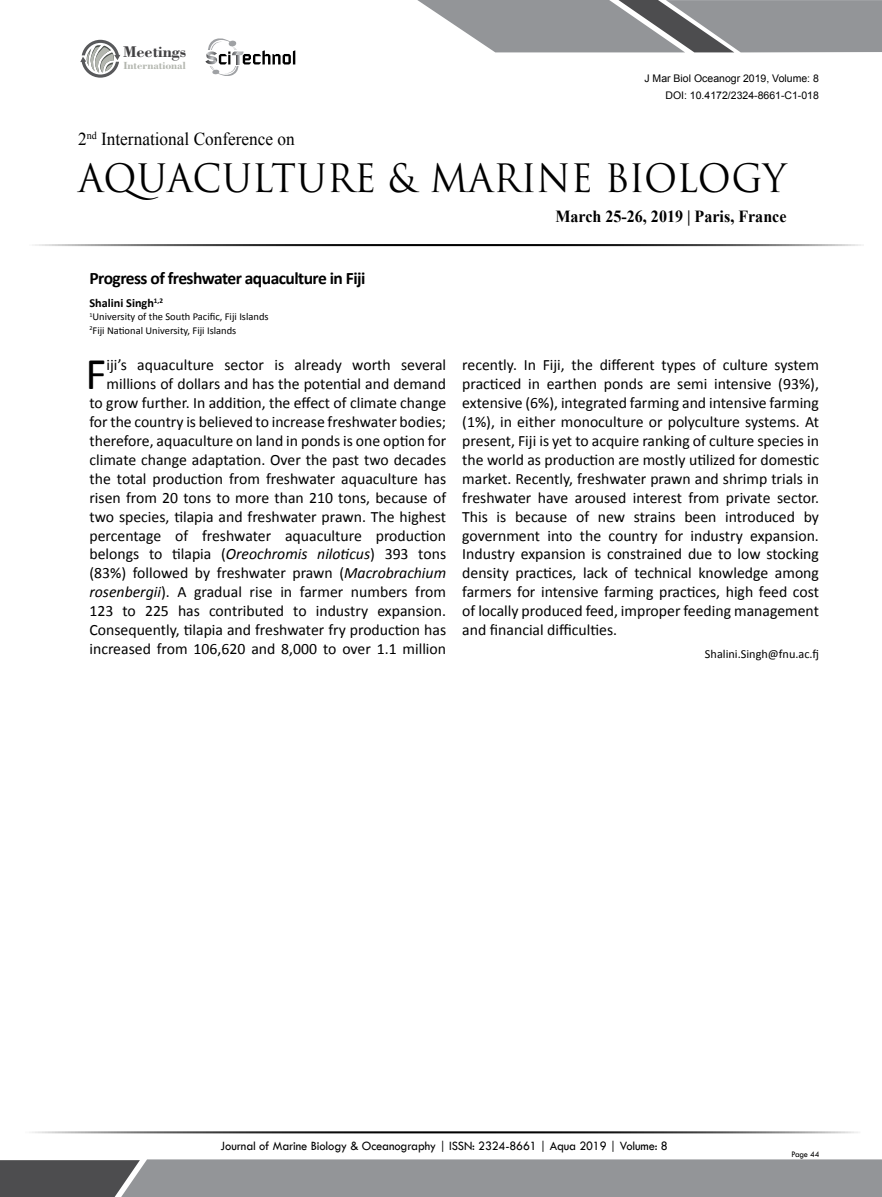
<style>
.page{position:relative;width:882px;height:1197px;background:#fff}
.page>*{position:absolute;margin:0;border:0;box-sizing:border-box;transform-origin:0 0}
.t1{font:45.5px "Calibri";color:#000}
.t2{font:38.15px "Trajan Pro 3";color:#000;scale:.95 1}
.t3{font:18.2px "Times New Roman";color:#000;scale:.95 1}
.t4{font:700 17.5px "Calibri";letter-spacing:-.03em;color:#000}
.t5{font:700 16.97px "Times New Roman";color:#000;scale:.95 1}
.t6{font:700 16.45px "Bodoni BT";color:#414042}
.t7{font:15.75px/18.9px "Calibri";color:#000;text-align:right}
.t8{font:13.12px "Tw Cen";letter-spacing:-.01em;color:#000;scale:.95 1}
.t9{font:12.25px "Calibri";color:#000}
.t10{font:700 12.25px "Calibri";color:#000}
.t11{font:700 10.85px "Bodoni BT";color:#b3b6af}
.t12{font:10.5px/13.5px "Calibri";color:#000}
.t13{font:10.5px/16.8px "Arial";color:#000;text-align:right}
.t14{font:8.75px "Tw Cen";letter-spacing:-.02em;color:#000;scale:.95 1}
.s1{font-style:italic}
</style>
<div class="page">
<hr style="left:25px;top:244px;width:839px;height:2px;background:#000">
<hr style="left:22px;top:1131px;width:839px;height:2px;background:#000">
<svg style="left:417px;top:0;width:465px;height:52px;background:#9a9b9e"></svg>
<svg style="left:0;top:1159px;width:882px;height:38px;background:#8b8d8f"></svg>
<svg style="left:80px;top:40px;width:40px;height:38px"></svg>
<svg style="left:205px;top:38px;width:90px;height:38px"></svg>
<p class="t6" style="left:123px;top:42px;width:65px">Meetings</p>
<p class="t11" style="left:123px;top:59px;width:64px">International</p>
<p class="t13" style="left:644px;top:70px;width:176px">J Mar Biol Oceanogr 2019, Volume: 8<br>DOI: 10.4172/2324-8661-C1-018</p>
<p class="t3" style="left:78px;top:127px;width:230px">2<sup>nd</sup> International Conference on</p>
<h2 class="t2" style="left:78px;top:152px;width:747px">AQUACULTURE &amp; MARINE BIOLOGY</h2>
<p class="t5" style="left:555px;top:205px;width:245px">March 25-26, 2019 | Paris, France</p>
<p class="t4" style="left:89px;top:267px;width:278px">Progress of freshwater aquaculture in Fiji</p>
<p class="t10" style="left:89px;top:295px;width:75px">Shalini Singh<sup>1,2</sup></p>
<p class="t12" style="left:89px;top:310px;width:181px"><sup>1</sup>University of the South Pacific, Fiji Islands<br><sup>2</sup>Fiji National University, Fiji Islands</p>
<h1 class="t1" style="left:86px;top:345px;width:22px">F</h1>
<p class="t7" style="left:89px;top:356px;width:358px">iji’s aquaculture sector is already worth several millions of dollars and has the potential and demand to grow further. In addition, the effect of climate change for the country is believed to increase freshwater bodies; therefore, aquaculture on land in ponds is one option for climate change adaptation. Over the past two decades the total production from freshwater aquaculture has risen from 20 tons to more than 210 tons, because of two species, tilapia and freshwater prawn. The highest percentage of freshwater aquaculture production belongs to tilapia (<span class="s1">Oreochromis niloticus</span>) 393 tons (83%) followed by freshwater prawn (<span class="s1">Macrobrachium rosenbergii</span>). A gradual rise in farmer numbers from 123 to 225 has contributed to industry expansion.<br>Consequently, tilapia and freshwater fry production has increased from 106,620 and 8,000 to over 1.1 million</p>
<p class="t7" style="left:462px;top:356px;width:358px;text-align:justify">recently. In Fiji, the different types of culture system practiced in earthen ponds are semi intensive (93%), extensive (6%), integrated farming and intensive farming (1%), in either monoculture or polyculture systems. At present, Fiji is yet to acquire ranking of culture species in the world as production are mostly utilized for domestic market. Recently, freshwater prawn and shrimp trials in freshwater have aroused interest from private sector.<br>This is because of new strains been introduced by government into the country for industry expansion.<br>Industry expansion is constrained due to low stocking density practices, lack of technical knowledge among farmers for intensive farming practices, high feed cost of locally produced feed, improper feeding management and financial difficulties.</p>
<p class="t9" style="left:705px;top:646px;width:116px">Shalini.Singh@fnu.ac.fj</p>
<p class="t8" style="left:221px;top:1138px;width:472px">Journal of Marine Biology &amp; Oceanography | ISSN: 2324-8661 | Aqua 2019 | Volume: 8</p>
<p class="t14" style="left:791px;top:1149px;width:31px">Page 44</p>
</div>
